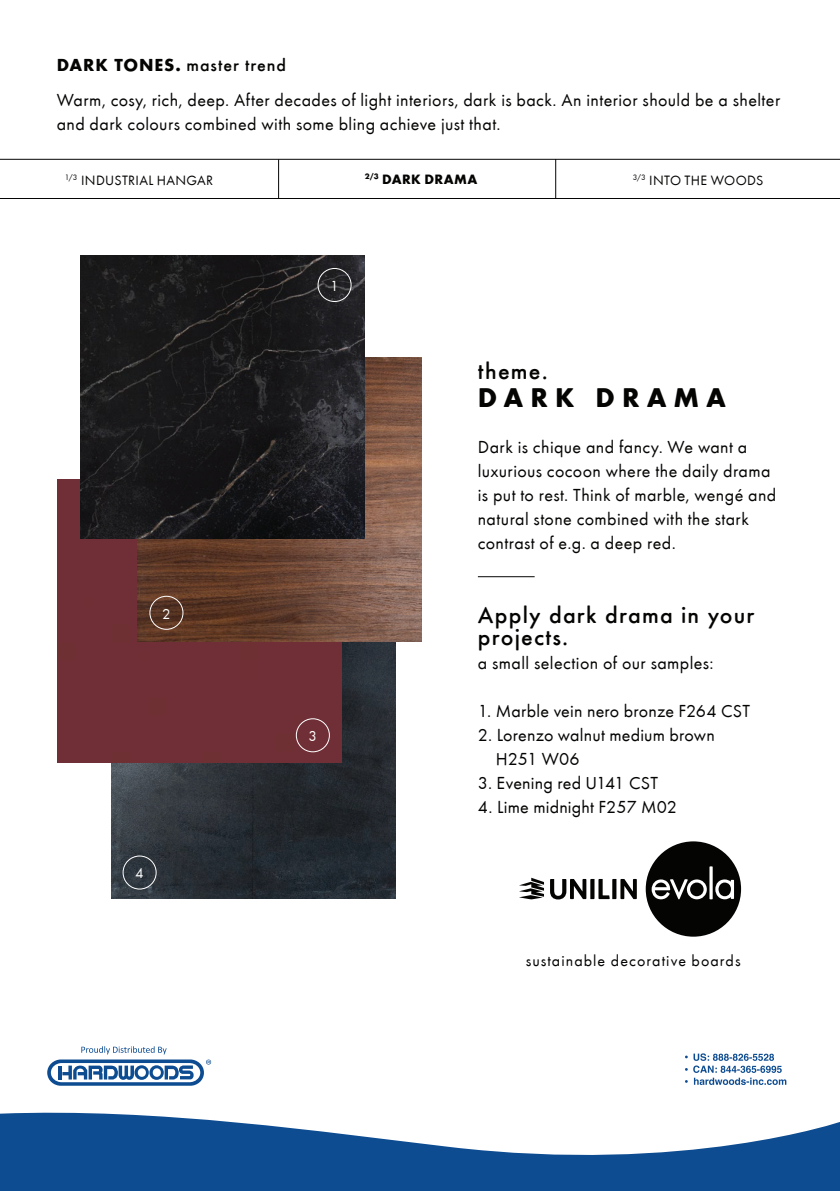
<style>
.page{position:relative;width:840px;height:1191px;background:#fff}
.page>*{position:absolute;margin:0;border:0;box-sizing:border-box;transform-origin:0 0}
.t1{font:700 28px "Futura Round";letter-spacing:.25em;color:#040503}
.t2{font:500 24px/22px "Futura Round";letter-spacing:.05em;color:#040503}
.t3{font:18px/24px "Futura Round";letter-spacing:.02em;color:#040503}
.t4{font:16px "Futura Round";letter-spacing:.065em;color:#040503}
.t5{font:15px "Futura Round";color:#fff}
.t6{font:14px "Futura Round";letter-spacing:.02em;color:#040503}
.t7{font:700 14px "Futura Round";letter-spacing:.025em;color:#040503}
.s1{font-weight:700}
.s2{font-weight:500}
</style>
<div class="page">
<img style="left:111px;top:641px;width:284px;height:258px">
<div style="left:58px;top:479px;width:283px;height:284px;background:#702f36"></div>
<img style="left:137px;top:358px;width:284px;height:283px">
<img style="left:81px;top:255px;width:283px;height:284px">
<div style="left:317px;top:268px;width:34px;height:34px;border:1px solid #fff;border-radius:50%"></div>
<div style="left:149px;top:596px;width:34px;height:34px;border:1px solid #fff;border-radius:50%"></div>
<div style="left:296px;top:718px;width:34px;height:34px;border:1px solid #fff;border-radius:50%"></div>
<div style="left:122px;top:855px;width:34px;height:34px;border:1px solid #fff;border-radius:50%"></div>
<hr style="left:0;top:198px;width:839px;height:1px;background:#040503">
<hr style="left:0;top:159px;width:839px;height:1px;background:#040503">
<hr style="left:278px;top:159px;width:1px;height:39px;background:#040503">
<hr style="left:555px;top:159px;width:1px;height:39px;background:#040503">
<hr style="left:477px;top:576px;width:57px;height:1px;background:#040503">
<svg style="left:550px;top:879px;width:86px;height:20px"></svg>
<svg style="left:519px;top:877px;width:24px;height:22px"></svg>
<svg style="left:645px;top:841px;width:95px;height:95px"></svg>
<svg style="left:0;top:1112px;width:839px;height:79px;fill:#0d4c91"></svg>
<svg style="left:47px;top:1046px;width:164px;height:39px"></svg>
<svg style="left:685px;top:1053px;width:101px;height:32px"></svg>
<p class="t3" style="left:57px;top:46px;width:724px;line-height:35.4px"><span class="s1">DARK TONES.</span> <span class="s2">master trend<br></span>Warm, cosy, rich, deep. After decades of light interiors, dark is back. An interior should be a shelter</p>
<p class="t3" style="left:57px;top:111px;width:445px">and dark colours combined with some bling achieve just that.</p>
<p class="t6" style="left:65px;top:170px;width:150px"><sup>1/3</sup> INDUSTRIAL HANGAR</p>
<p class="t7" style="left:364px;top:168px;width:114px"><sup>2/3</sup> DARK DRAMA</p>
<p class="t6" style="left:632px;top:170px;width:132px"><sup>3/3</sup> INTO THE WOODS</p>
<p class="t5" style="left:162px;top:603px;width:10px">2</p>
<p class="t5" style="left:135px;top:862px;width:10px">4</p>
<p class="t5" style="left:330px;top:275px;width:10px">1</p>
<p class="t5" style="left:308px;top:725px;width:10px">3</p>
<h2 class="t2" style="left:477px;top:358px;width:71px">theme.</h2>
<h1 class="t1" style="left:477px;top:376px;width:249px">DARK DRAMA</h1>
<p class="t3" style="left:477px;top:433px;width:300px">Dark is chique and fancy. We want a luxurious cocoon where the daily drama is put to rest. Think of marble, wengé and natural stone combined with the stark contrast of e.g. a deep red.</p>
<h2 class="t2" style="left:477px;top:602px;width:278px">Apply dark drama in your projects.</h2>
<p class="t3" style="left:477px;top:650px;width:237px">a small selection of our samples:</p>
<p class="t3" style="left:477px;top:698px;width:273px">1. Marble vein nero bronze F264 CST</p>
<p class="t3" style="left:495px;top:722px;width:220px;text-indent:-18px">2. Lorenzo walnut medium brown<br>H251 W06</p>
<p class="t3" style="left:477px;top:770px;width:181px">3. Evening red U141 CST</p>
<p class="t3" style="left:477px;top:794px;width:201px">4. Lime midnight F257 M02</p>
<p class="t4" style="left:525px;top:948px;width:216px">sustainable decorative boards</p>
</div>
